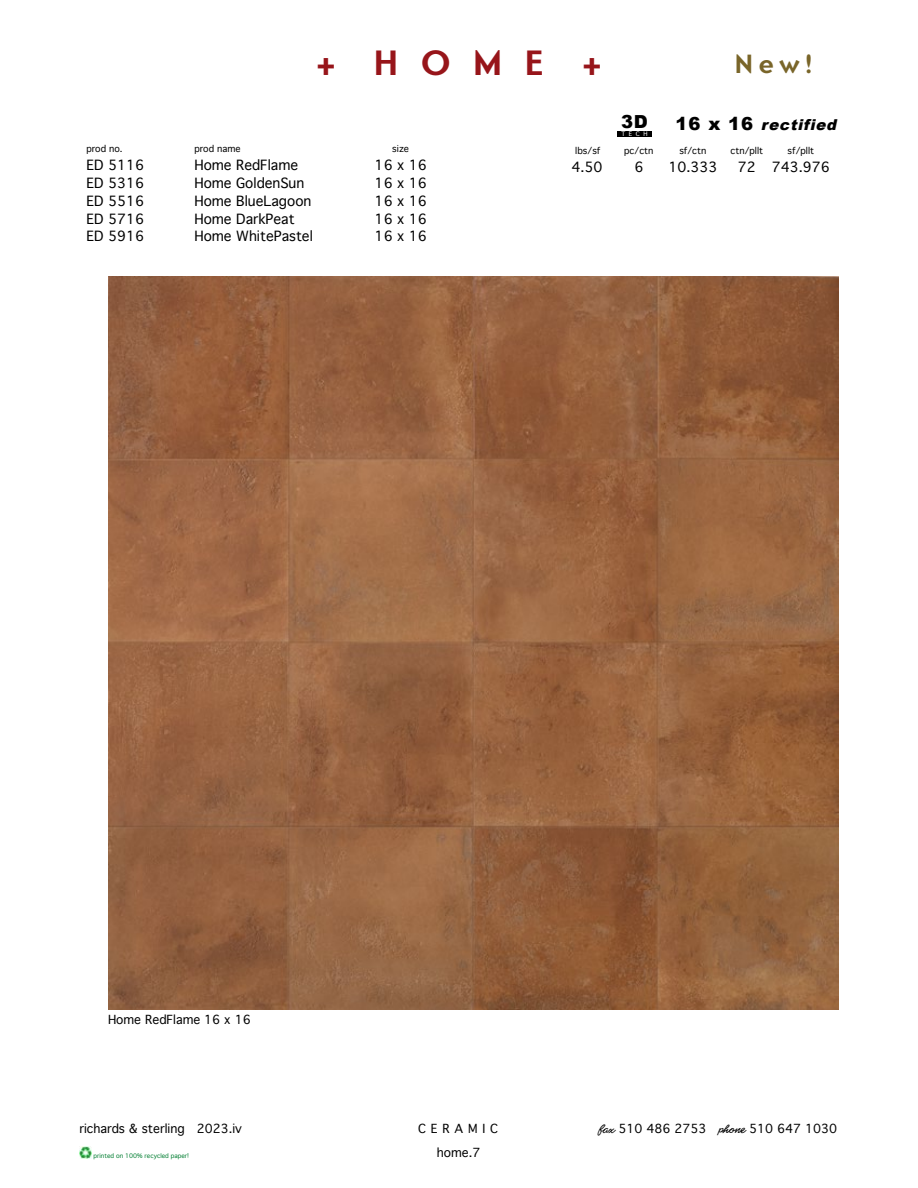
<style>
.page{position:relative;width:918px;height:1188px;background:#fff}
.page>*{position:absolute;margin:0;border:0;box-sizing:border-box;transform-origin:0 0}
.t1{font:700 36px "Ottomat OT";color:#97151a}
.t2{font:700 27px "Ottomat OT";color:#796529}
.t3{font:900 18px "Arial";color:#000}
.t4{font:italic 900 15px "Arial";color:#000}
.t5{font:13.5px/18px "Geneva";color:#000;text-align:justify}
.t6{font:12px "Geneva";color:#000}
.t7{font:12px "Geneva";letter-spacing:.4em;color:#000}
.t8{font:9px "Geneva";color:#000}
.t9{font:6px "Geneva";color:#007e31}
.t10{font:6px "Geneva";color:#fff}
.s1{font-style:normal;font-size:18px}
.s2{font-family:"CC Matinee Idol"}
</style>
<div class="page">
<svg style="left:79px;top:1146px;width:12px;height:13px"></svg>
<img style="left:108px;top:276px;width:730px;height:733px">
<div style="left:617px;top:131px;width:35px;height:6px;background:#000"></div>
<h1 class="t1" style="left:316px;top:40px;width:288px">+ H O M E +</h1>
<h2 class="t2" style="left:735px;top:47px;width:80px">New!</h2>
<p class="t8" style="left:86px;top:143px;width:38px">prod no.</p>
<p class="t8" style="left:194px;top:143px;width:48px">prod name</p>
<p class="t5" style="left:86px;top:156px;width:59px">ED 5116</p>
<p class="t5" style="left:194px;top:156px;width:105px">Home RedFlame</p>
<p class="t5" style="left:86px;top:174px;width:59px">ED 5316</p>
<p class="t5" style="left:194px;top:174px;width:111px">Home GoldenSun</p>
<p class="t5" style="left:86px;top:192px;width:59px">ED 5516</p>
<p class="t5" style="left:194px;top:192px;width:119px">Home BlueLagoon</p>
<p class="t5" style="left:86px;top:210px;width:59px">ED 5716</p>
<p class="t5" style="left:194px;top:210px;width:102px">Home DarkPeat</p>
<p class="t5" style="left:86px;top:228px;width:59px">ED 5916</p>
<p class="t5" style="left:194px;top:228px;width:120px">Home WhitePastel</p>
<p class="t8" style="left:392px;top:143px;width:18px">size</p>
<p class="t5" style="left:375px;top:156px;width:54px">16 x 16<br>16 x 16<br>16 x 16<br>16 x 16<br>16 x 16</p>
<h3 class="t3" style="left:621px;top:108px;width:28px">3D</h3>
<p class="t10" style="left:621px;top:130px;width:28px">TECH</p>
<p class="t4" style="left:676px;top:113px;width:167px"><span class="s1">1 6 x 1 6</span> rectified</p>
<p class="t8" style="left:575px;top:145px;width:27px">lbs/sf</p>
<p class="t8" style="left:624px;top:145px;width:31px">pc/ctn</p>
<p class="t8" style="left:679px;top:145px;width:29px">sf/ctn</p>
<p class="t8" style="left:731px;top:145px;width:34px">ctn/pllt</p>
<p class="t8" style="left:788px;top:145px;width:28px">sf/pllt</p>
<p class="t5" style="left:571px;top:158px;width:33px">4.50</p>
<p class="t5" style="left:634px;top:158px;width:11px">6</p>
<p class="t5" style="left:668px;top:158px;width:51px">10.333</p>
<p class="t5" style="left:738px;top:158px;width:94px">72 743.976</p>
<p class="t6" style="left:108px;top:1013px;width:144px">Home RedFlame 16 x 16</p>
<p class="t6" style="left:79px;top:1122px;width:164px">richards &amp; sterling 2023.iv</p>
<p class="t7" style="left:418px;top:1122px;width:81px">CERAMIC</p>
<p class="t6" style="left:598px;top:1122px;width:240px"><span class="s2">fax</span> 510 486 2753 <span class="s2">phone</span> 510 647 1030</p>
<p class="t9" style="left:94px;top:1153px;width:97px">printed on 100% recycled paper!</p>
<p class="t6" style="left:437px;top:1146px;width:45px">home.7</p>
</div>
